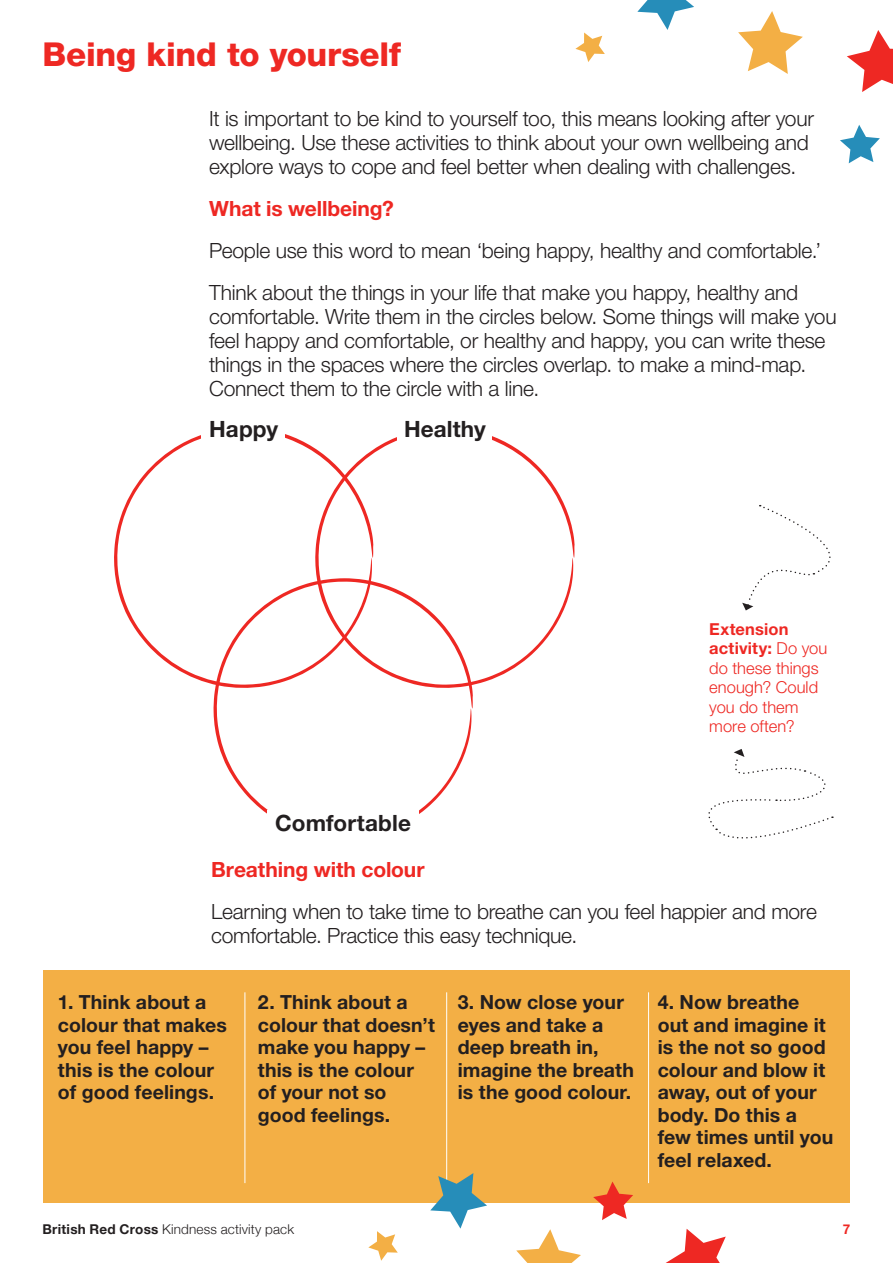
<style>
.page{position:relative;width:893px;height:1263px;background:#fff}
.page>*{position:absolute;margin:0;border:0;box-sizing:border-box;transform-origin:0 0}
.t1{font:800 33px "Helvetica Neue LT Pro";letter-spacing:-.005em;color:#ee2823}
.t2{font:700 22.5px "Helvetica Neue LT Pro";letter-spacing:.005em;color:#231f20}
.t3{font:300 21px/24px "Helvetica Neue LT Pro";letter-spacing:-.015em;color:#231f20}
.t4{font:700 21px "Helvetica Neue LT Pro";letter-spacing:-.005em;color:#ee2823}
.t5{font:700 19.5px/22.5px "Helvetica Neue LT Pro";letter-spacing:.005em;color:#231f20}
.t6{font:300 16.5px/19.5px "Helvetica Neue LT Pro";color:#ee2823}
.t7{font:300 13.5px "Helvetica Neue";letter-spacing:.01em;color:#231f20}
.t8{font:700 13.5px "Helvetica Neue";color:#ee2823}
.s1{font-weight:700}
</style>
<div class="page">
<div style="left:43px;top:970px;width:807px;height:233px;background:#f3af45"></div>
<svg style="left:708px;top:749px;width:126px;height:90px"></svg>
<svg style="left:742px;top:505px;width:89px;height:105px"></svg>
<hr style="left:245px;top:992px;width:1px;height:191px;background:#fff">
<hr style="left:446px;top:992px;width:1px;height:191px;background:#fff">
<hr style="left:648px;top:992px;width:1px;height:191px;background:#fff">
<svg style="left:738px;top:11px;width:65px;height:63px"></svg>
<svg style="left:575px;top:33px;width:30px;height:29px"></svg>
<svg style="left:847px;top:30px;width:46px;height:62px"></svg>
<svg style="left:840px;top:125px;width:40px;height:38px"></svg>
<svg style="left:637px;top:0;width:57px;height:30px"></svg>
<svg style="left:516px;top:1229px;width:65px;height:34px"></svg>
<svg style="left:368px;top:1231px;width:30px;height:30px"></svg>
<svg style="left:666px;top:1229px;width:60px;height:34px"></svg>
<svg style="left:593px;top:1181px;width:40px;height:39px"></svg>
<svg style="left:430px;top:1173px;width:57px;height:55px"></svg>
<svg style="left:213px;top:689px;width:260px;height:125px"></svg>
<svg style="left:114px;top:434px;width:201px;height:255px"></svg>
<div style="left:202px;top:417px;width:83px;height:27px;background:#fff"></div>
<div style="left:268px;top:810px;width:151px;height:38px;background:#fff"></div>
<svg style="left:315px;top:436px;width:260px;height:253px"></svg>
<div style="left:398px;top:417px;width:94px;height:27px;background:#fff"></div>
<h1 class="t1" style="left:43px;top:35px;width:360px">Being kind to yourself</h1>
<p class="t3" style="left:209px;top:106px;width:606px">It is important to be kind to yourself too, this means looking after your wellbeing. Use these activities to think about your own wellbeing and explore ways to cope and feel better when dealing with challenges.</p>
<p class="t4" style="left:209px;top:196px;width:186px">What is wellbeing?</p>
<p class="t3" style="left:209px;top:229px;width:614px;line-height:42px">People use this word to mean ‘being happy, healthy and comfortable.’<br>Think about the things in your life that make you happy, healthy and</p>
<p class="t3" style="left:209px;top:304px;width:629px">comfortable. Write them in the circles below. Some things will make you feel happy and comfortable, or healthy and happy, you can write these things in the spaces where the circles overlap. to make a mind-map.<br>Connect them to the circle with a line.</p>
<p class="t2" style="left:209px;top:415px;width:71px">Happy</p>
<p class="t2" style="left:404px;top:415px;width:83px">Healthy</p>
<p class="t2" style="left:275px;top:809px;width:137px">Comfortable</p>
<p class="t6" style="left:709px;top:619px;width:119px"><span class="s1">Extension activity:</span> Do you do these things enough? Could you do them more often?</p>
<p class="t4" style="left:211px;top:856px;width:215px">Breathing with colour</p>
<p class="t3" style="left:211px;top:899px;width:607px">Learning when to take time to breathe can you feel happier and more comfortable. Practice this easy technique.</p>
<p class="t5" style="left:58px;top:991px;width:171px">1. Think about a colour that makes you feel happy – this is the colour of good feelings.</p>
<p class="t5" style="left:458px;top:991px;width:178px">3. Now close your eyes and take a deep breath in, imagine the breath is the good colour.</p>
<p class="t5" style="left:658px;top:991px;width:177px">4. Now breathe out and imagine it is the not so good colour and blow it away, out of your body. Do this a few times until you feel relaxed.</p>
<p class="t5" style="left:258px;top:991px;width:178px">2. Think about a colour that doesn’t make you happy – this is the colour of your not so good feelings.</p>
<p class="t7" style="left:43px;top:1218px;width:253px"><span class="s1">British Red Cross</span> Kindness activity pack</p>
<p class="t8" style="left:843px;top:1218px;width:9px">7</p>
</div>
